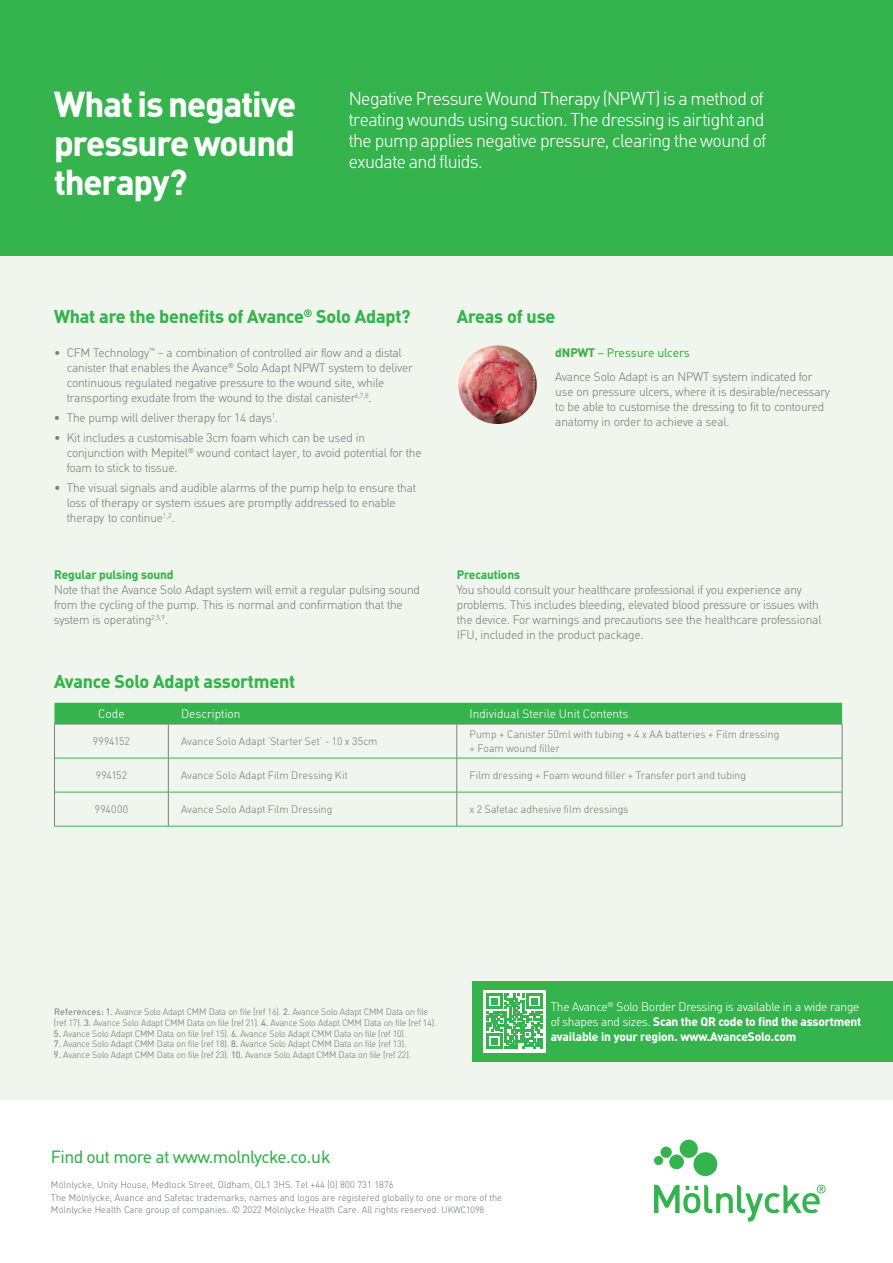
<style>
.page{position:relative;width:893px;height:1263px;background:#fff}
.page>*{position:absolute;margin:0;border:0;box-sizing:border-box;transform-origin:0 0}
.t1{font:700 34.95px/38.7px "MHC Din";letter-spacing:-.03em;color:#fff;text-align:justify}
.t2{font:300 18px/21px "MHC Din";letter-spacing:-.03em;color:#fff}
.t3{font:700 18px "MHC Din";letter-spacing:-.01em;color:#35b44e}
.t4{font:17.25px "MHC Din";letter-spacing:-.035em;color:#33b24d}
.t5{font:300 12px/15px "MHC Din";letter-spacing:-.01em;color:#7c7f81}
.t6{font:700 12px/15px "MHC Din";letter-spacing:-.015em;color:#fff}
.t7{font:300 12px "MHC Din";letter-spacing:.005em;color:#fff}
.t8{font:700 12px "MHC Din";letter-spacing:-.01em;color:#35b44e}
.t9{font:12px "MHC Din";letter-spacing:-.015em;color:#41af49}
.t10{font:300 10.5px/13.5px "MHC Din";letter-spacing:.01em;color:#7c7f81}
.t11{font:300 9.3px/12.6px "MHC Din";letter-spacing:.01em;color:#7b7d7e}
.t12{font:300 9px/10.8px "MHC Din";letter-spacing:-.01em;color:#7c7f81}
.s1{font-weight:700}
.s2{font-weight:400}
.s3{font-size:9px;color:#7c7f80}
.s4{font-weight:300}
</style>
<div class="page">
<div style="left:0;top:0;width:893px;height:1099px;background:#f0f6ed"></div>
<div style="left:0;top:0;width:893px;height:256px;background:#35b44e"></div>
<div style="left:54px;top:703px;width:788px;height:21px;background:#35b44e"></div>
<hr style="left:55px;top:758px;width:113px;height:1px;background:#35b44e">
<hr style="left:169px;top:758px;width:288px;height:1px;background:#35b44e">
<hr style="left:457px;top:758px;width:385px;height:1px;background:#35b44e">
<hr style="left:55px;top:792px;width:113px;height:1px;background:#35b44e">
<hr style="left:169px;top:792px;width:288px;height:1px;background:#35b44e">
<hr style="left:457px;top:792px;width:385px;height:1px;background:#35b44e">
<hr style="left:54px;top:826px;width:114px;height:1px;background:#35b44e">
<hr style="left:168px;top:826px;width:289px;height:1px;background:#35b44e">
<hr style="left:457px;top:826px;width:385px;height:1px;background:#35b44e">
<hr style="left:54px;top:724px;width:1px;height:34px;background:#7c7f81">
<hr style="left:54px;top:724px;width:114px;height:1px;background:#7c7f81">
<hr style="left:168px;top:724px;width:1px;height:34px;background:#7c7f81">
<hr style="left:168px;top:724px;width:289px;height:1px;background:#7c7f81">
<hr style="left:457px;top:724px;width:385px;height:1px;background:#7c7f81">
<hr style="left:456px;top:724px;width:1px;height:34px;background:#7c7f81">
<hr style="left:842px;top:724px;width:1px;height:34px;background:#7c7f81">
<hr style="left:54px;top:758px;width:1px;height:34px;background:#7c7f81">
<hr style="left:54px;top:792px;width:1px;height:34px;background:#7c7f81">
<hr style="left:168px;top:758px;width:1px;height:34px;background:#7c7f81">
<hr style="left:168px;top:792px;width:1px;height:34px;background:#7c7f81">
<hr style="left:456px;top:758px;width:1px;height:34px;background:#7c7f81">
<hr style="left:842px;top:758px;width:1px;height:34px;background:#7c7f81">
<hr style="left:456px;top:792px;width:1px;height:34px;background:#7c7f81">
<hr style="left:842px;top:792px;width:1px;height:34px;background:#7c7f81">
<img style="left:458px;top:345px;width:79px;height:79px;border-radius:39px">
<svg style="left:654px;top:1140px;width:172px;height:82px"></svg>
<div style="left:473px;top:981px;width:420px;height:81px;background:#35b44e"></div>
<svg style="left:484px;top:990px;width:62px;height:62px"></svg>
<svg style="left:487px;top:993px;width:55px;height:56px"></svg>
<h1 class="t1" style="left:54px;top:85px;width:244px">What is negative pressure wound therapy?</h1>
<h2 class="t2" style="left:349px;top:88px;width:419px">Negative Pressure Wound Therapy (NPWT) is a method of treating wounds using suction. The dressing is airtight and the pump applies negative pressure, clearing the wound of exudate and fluids.</h2>
<h2 class="t3" style="left:54px;top:305px;width:358px">What are the benefits of Avance<sup>®</sup> Solo Adapt?</h2>
<p class="t5" style="left:67px;top:345px;width:347px;text-indent:-13px">• CFM Technology<sup>™</sup> – a combination of controlled air flow and a distal canister that enables the Avance<sup>®</sup> Solo Adapt NPWT system to deliver continuous regulated negative pressure to the wound site, while transporting exudate from the wound to the distal canister<sup>6,7,8</sup>.</p>
<p class="t5" style="left:54px;top:410px;width:226px">• The pump will deliver therapy for 14 days<sup>1</sup>.</p>
<p class="t5" style="left:67px;top:430px;width:356px;text-indent:-13px">• Kit includes a customisable 3cm foam which can be used in conjunction with Mepitel<sup>®</sup> wound contact layer, to avoid potential for the foam to stick to tissue.</p>
<p class="t5" style="left:67px;top:480px;width:351px;text-indent:-13px">• The visual signals and audible alarms of the pump help to ensure that loss of therapy or system issues are promptly addressed to enable therapy to continue<sup>1,2</sup>.</p>
<p class="t8" style="left:54px;top:567px;width:121px">Regular pulsing sound</p>
<p class="t5" style="left:54px;top:582px;width:367px">Note that the Avance Solo Adapt system will emit a regular pulsing sound from the cycling of the pump. This is normal and confirmation that the system is operating<sup>2,5,9</sup>.</p>
<h2 class="t3" style="left:457px;top:305px;width:100px">Areas of use</h2>
<p class="t9" style="left:555px;top:345px;width:136px"><span class="s1">dNPWT</span> – Pressure ulcers</p>
<p class="t5" style="left:555px;top:369px;width:276px">Avance Solo Adapt is an NPWT system indicated for use on pressure ulcers, where it is desirable/necessary to be able to customise the dressing to fit to contoured anatomy in order to achieve a seal.</p>
<p class="t8" style="left:457px;top:567px;width:65px">Precautions</p>
<p class="t5" style="left:457px;top:582px;width:366px">You should consult your healthcare professional if you experience any problems. This includes bleeding, elevated blood pressure or issues with the device. For warnings and precautions see the healthcare professional IFU, included in the product package.</p>
<h2 class="t3" style="left:54px;top:670px;width:243px">Avance Solo Adapt assortment</h2>
<p class="t7" style="left:98px;top:706px;width:28px">Code</p>
<p class="t7" style="left:181px;top:706px;width:61px">Description</p>
<p class="t7" style="left:470px;top:706px;width:161px">Individual Sterile Unit Contents</p>
<p class="t10" style="left:93px;top:734px;width:38px">9994152</p>
<p class="t10" style="left:181px;top:734px;width:198px">Avance Solo Adapt ’Starter Set’ - 10 x 35cm</p>
<p class="t10" style="left:470px;top:728px;width:311px">Pump + Canister 50ml with tubing + 4 x AA batteries + Film dressing + Foam wound filler</p>
<p class="t10" style="left:96px;top:768px;width:33px">994152</p>
<p class="t10" style="left:181px;top:768px;width:168px">Avance Solo Adapt Film Dressing Kit</p>
<p class="t10" style="left:470px;top:768px;width:278px">Film dressing + Foam wound filler + Transfer port and tubing</p>
<p class="t10" style="left:95px;top:802px;width:35px">994000</p>
<p class="t10" style="left:181px;top:802px;width:153px">Avance Solo Adapt Film Dressing</p>
<p class="t10" style="left:470px;top:802px;width:161px">x 2 Safetac adhesive film dressings</p>
<p class="t12" style="left:54px;top:1006px;width:384px"><span class="s2">References: 1.</span> Avance Solo Adapt CMM Data on file (ref 16). <span class="s2">2.</span> Avance Solo Adapt CMM Data on file (ref 17). <span class="s2">3.</span> Avance Solo Adapt CMM Data on file (ref 21). <span class="s2">4.</span> Avance Solo Adapt CMM Data on file (ref 14).</p>
<p class="t12" style="left:54px;top:1028px;width:354px"><span class="s2">5.</span> Avance Solo Adapt CMM Data on file (ref 15). <span class="s2">6.</span> Avance Solo Adapt CMM Data on file (ref 10).</p>
<p class="t12" style="left:54px;top:1039px;width:354px"><span class="s2">7.</span> Avance Solo Adapt CMM Data on file (ref 18). <span class="s2">8.</span> Avance Solo Adapt CMM Data on file (ref 13).</p>
<p class="t12" style="left:54px;top:1049px;width:359px"><span class="s2">9.</span> Avance Solo Adapt CMM Data on file (ref 23). <span class="s2">10.</span> Avance Solo Adapt CMM Data on file (ref 22).</p>
<h3 class="t4" style="left:51px;top:1146px;width:281px">Find out more at www.molnlycke.co.uk</h3>
<p class="t11" style="left:51px;top:1178px;width:453px">Mölnlycke, Unity House, Medlock Street, Oldham, OL1 3HS. Tel +44 (0) 800 731 1876<br>The Mölnlycke, Avance and Safetac trademarks, names and logos are registered globally to one or more of the<br>Mölnlycke Health Care group of companies. © 2022 Mölnlycke Health Care. All rights reserved. <span class="s3">UKWC1098</span></p>
<p class="t6" style="left:551px;top:999px;width:312px"><span class="s4">The Avance</span><sup>®</sup> <span class="s4">Solo Border Dressing is available in a wide range of shapes and sizes.</span> Scan the QR code to find the assortment available in your region. www.AvanceSolo.com</p>
</div>
